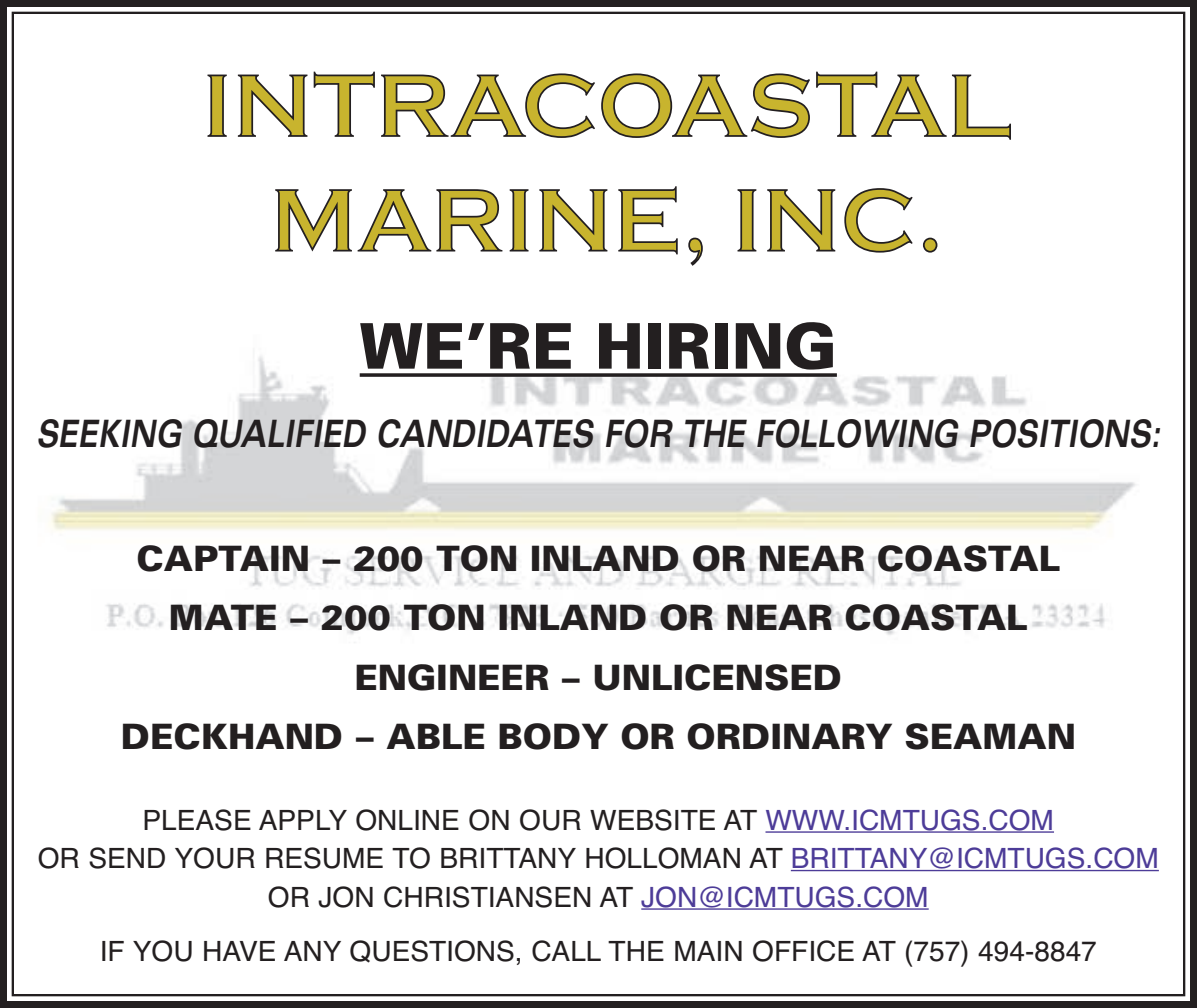
<style>
.page{position:relative;width:1197px;height:1008px;background:#fff}
.page>*{position:absolute;margin:0;border:0;box-sizing:border-box;transform-origin:0 0}
.t1{font:900 63px "Univers";color:#231f20}
.t2{font:italic 700 expanded 37.8px "Univers";color:#231f20;scale:.71 1}
.t3{font:900 35px/59.5px "Univers";color:#231f20;text-align:center}
.t4{font:28px/38.5px "Helvetica";color:#231f20;text-align:center}
.s1{color:#4d3c98}
</style>
<div class="page">
<img style="left:50px;top:71px;width:1109px;height:801px">
<div style="left:0;top:0;width:1197px;height:1008px;border:7px solid #231f20"></div>
<svg style="left:360px;top:373px;width:477px;height:4px;background:#3c3839"></svg>
<svg style="left:209px;top:73px;width:801px;height:66px"></svg>
<svg style="left:208px;top:72px;width:464px;height:66px"></svg>
<svg style="left:701px;top:187px;width:236px;height:78px"></svg>
<svg style="left:275px;top:186px;width:426px;height:80px"></svg>
<hr style="left:766px;top:831px;width:288px;height:2px;background:#4d3c98">
<hr style="left:791px;top:870px;width:368px;height:1px;background:#4d3c98">
<hr style="left:641px;top:908px;width:288px;height:2px;background:#4d3c98">
<h1 class="t1" style="left:360px;top:323px;width:479px">WE’RE HIRING</h1>
<h2 class="t2" style="left:36px;top:420px;width:1585px">SEEKING QUALIFIED CANDIDATES FOR THE FOLLOWING POSITIONS:</h2>
<p class="t3" style="left:121px;top:532px;width:957px">CAPTAIN – 200 TON INLAND OR NEAR COASTAL MATE – 200 TON INLAND OR NEAR COASTAL ENGINEER – UNLICENSED<br>DECKHAND – ABLE BODY OR ORDINARY SEAMAN</p>
<p class="t4" style="left:38px;top:801px;width:1123px">PLEASE APPLY ONLINE ON OUR WEBSITE AT <span class="s1">WWW.ICMTUGS.COM<br></span>OR SEND YOUR RESUME TO BRITTANY HOLLOMAN AT <span class="s1">BRITTANY@ICMTUGS.COM<br></span>OR JON CHRISTIANSEN AT <span class="s1">JON@ICMTUGS.COM</span></p>
<p class="t4" style="left:100px;top:932px;width:999px">IF YOU HAVE ANY QUESTIONS, CALL THE MAIN OFFICE AT (757) 494-8847</p>
</div>
